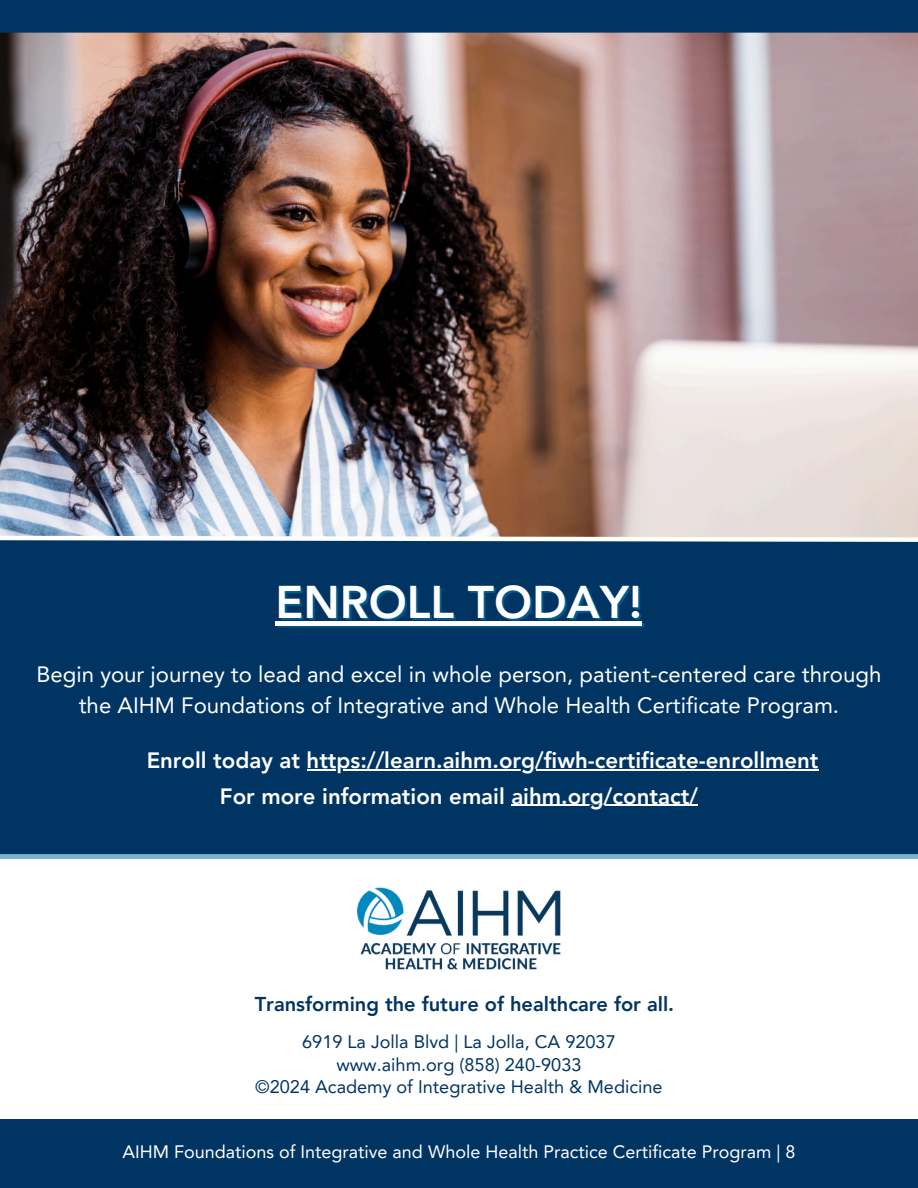
<style>
.page{position:relative;width:918px;height:1188px;background:#fff}
.page>*{position:absolute;margin:0;border:0;box-sizing:border-box;transform-origin:0 0}
.t1{font:800 45.75px "Avenir LT Pro";color:#fff}
.t2{font:22.2px/31px "Avenir LT Pro";color:#fff;text-align:center}
.t3{font:800 22.2px/35.5px "Avenir LT Pro";color:#fff}
.t4{font:800 20.1px "Avenir LT Pro";color:#003462}
.t5{font:18.15px "Avenir LT Pro";color:#003462}
.t6{font:18px "Avenir LT Pro";color:#fff}
</style>
<div class="page">
<img style="left:0;top:0;width:918px;height:1188px">
<hr style="left:276px;top:621px;width:366px;height:4px;background:#fff">
<hr style="left:307px;top:769px;width:512px;height:1px;background:#fff">
<hr style="left:511px;top:805px;width:187px;height:1px;background:#fff">
<svg style="left:0;top:533px;width:918px;height:12px"></svg>
<p class="t1" style="left:276px;top:583px;width:368px">ENROLL TODAY!</p>
<p class="t2" style="left:37px;top:660px;width:846px">Begin your journey to lead and excel in whole person, patient-centered care through the AIHM Foundations of Integrative and Whole Health Certificate Program.</p>
<p class="t3" style="left:220px;top:745px;width:600px;text-indent:-73px">Enroll today at https://learn.aihm.org/fiwh-certificate-enrollment<br>For more information email aihm.org/contact/</p>
<p class="t4" style="left:255px;top:995px;width:421px">Transforming the future of healthcare for all.</p>
<h3 class="t5" style="left:302px;top:1034px;width:315px">6919 La Jolla Blvd | La Jolla, CA 92037</h3>
<h2 class="t5" style="left:336px;top:1057px;width:247px">www.aihm.org (858) 240-9033</h2>
<h2 class="t5" style="left:255px;top:1079px;width:409px">©2024 Academy of Integrative Health &amp; Medicine</h2>
<h2 class="t6" style="left:122px;top:1145px;width:675px">AIHM Foundations of Integrative and Whole Health Practice Certificate Program | 8</h2>
</div>
